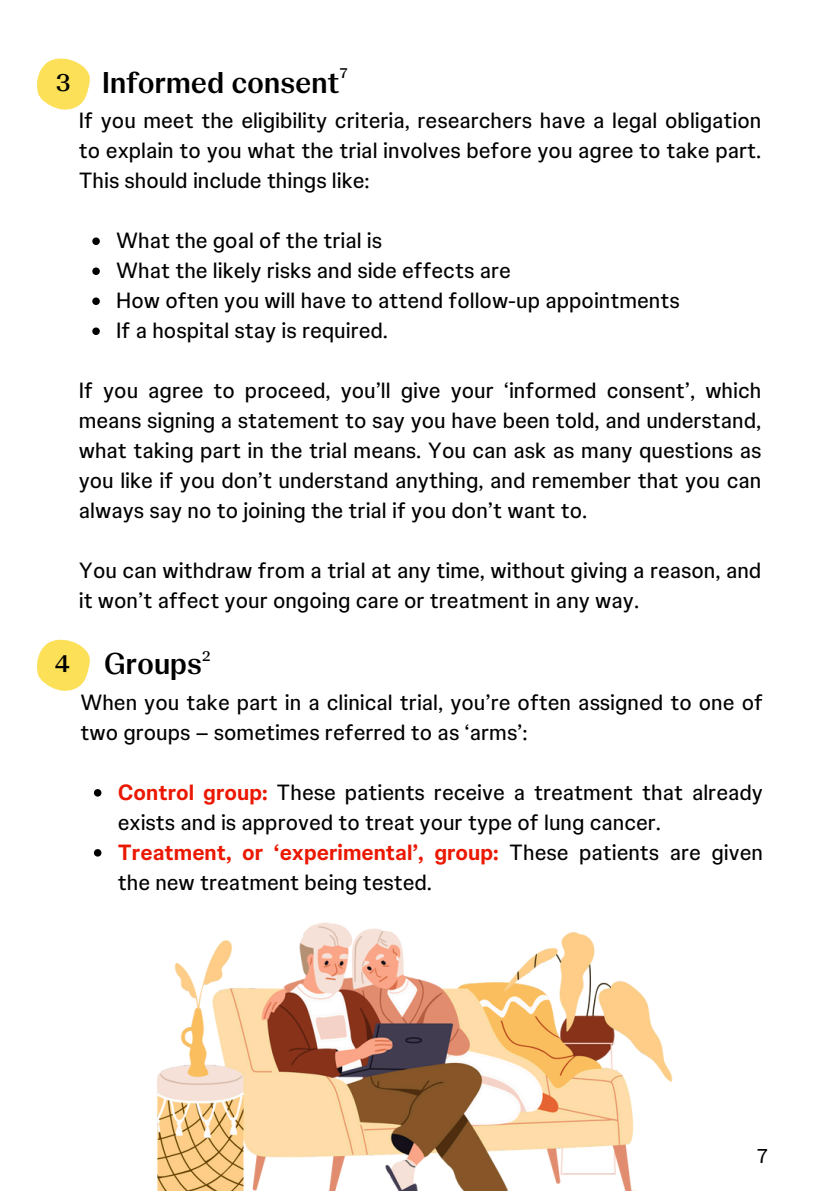
<style>
.page{position:relative;width:839px;height:1191px;background:#fff}
.page>*{position:absolute;margin:0;border:0;box-sizing:border-box;transform-origin:0 0}
.t1{font:700 30px "Johnson Display";color:#000}
.t2{font:700 24px "Johnson Display";color:#000}
.t3{font:22px/30px "Johnson Text";color:#000}
.t4{font:20px "Johnson Text";color:#000}
.t5{font:700 14px "Johnson Display";color:#000}
.s1{font-weight:700;color:#eb1700}
</style>
<div class="page">
<img style="left:157px;top:922px;width:516px;height:269px">
<svg style="left:92px;top:237px;width:8px;height:8px"></svg>
<svg style="left:92px;top:267px;width:8px;height:8px"></svg>
<svg style="left:92px;top:297px;width:8px;height:8px"></svg>
<svg style="left:92px;top:327px;width:8px;height:8px"></svg>
<svg style="left:94px;top:789px;width:7px;height:8px"></svg>
<svg style="left:94px;top:849px;width:7px;height:8px"></svg>
<svg style="left:37px;top:59px;width:53px;height:51px"></svg>
<svg style="left:37px;top:640px;width:53px;height:51px"></svg>
<p class="t2" style="left:56px;top:67px;width:16px">3</p>
<p class="t5" style="left:340px;top:65px;width:9px">7</p>
<p class="t1" style="left:102px;top:63px;width:239px">Informed consent</p>
<h1 class="t3" style="left:79px;top:105px;width:684px;text-align:justify">If you meet the eligibility criteria, researchers have a legal obligation to explain to you what the trial involves before you agree to take part.<br>This should include things like:</h1>
<p class="t3" style="left:116px;top:225px;width:267px">What the goal of the trial is</p>
<p class="t3" style="left:116px;top:255px;width:396px">What the likely risks and side effects are</p>
<p class="t3" style="left:116px;top:285px;width:565px">How often you will have to attend follow-up appointments</p>
<p class="t3" style="left:116px;top:315px;width:273px">If a hospital stay is required.</p>
<p class="t3" style="left:79px;top:375px;width:684px;text-align:justify">If you agree to proceed, you’ll give your ‘informed consent’, which means signing a statement to say you have been told, and understand, what taking part in the trial means. You can ask as many questions as you like if you don’t understand anything, and remember that you can always say no to joining the trial if you don’t want to.</p>
<p class="t3" style="left:79px;top:555px;width:684px">You can withdraw from a trial at any time, without giving a reason, and it won’t affect your ongoing care or treatment in any way.</p>
<p class="t2" style="left:55px;top:648px;width:17px">4</p>
<p class="t5" style="left:202px;top:647px;width:10px">2</p>
<p class="t1" style="left:104px;top:644px;width:100px">Groups</p>
<p class="t3" style="left:80px;top:687px;width:684px">When you take part in a clinical trial, you’re often assigned to one of two groups – sometimes referred to as ‘arms’:</p>
<h1 class="t3" style="left:118px;top:777px;width:646px"><span class="s1">Control group:</span> These patients receive a treatment that already exists and is approved to treat your type of lung cancer.</h1>
<p class="t3" style="left:118px;top:837px;width:646px"><span class="s1">Treatment, or ‘experimental’, group:</span> These patients are given the new treatment being tested.</p>
<p class="t4" style="left:757px;top:1144px;width:12px">7</p>
</div>
